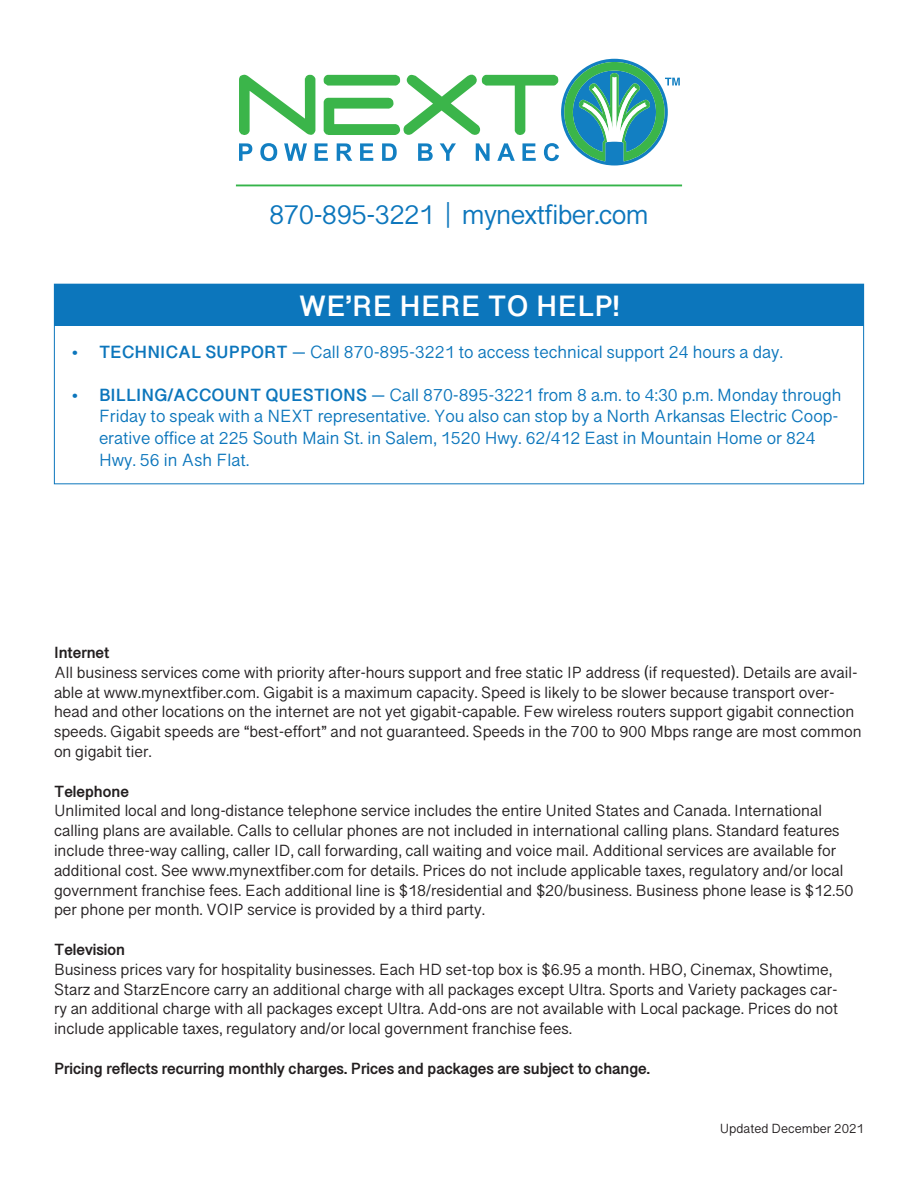
<style>
.page{position:relative;width:918px;height:1188px;background:#fff}
.page>*{position:absolute;margin:0;border:0;box-sizing:border-box;transform-origin:0 0}
.t1{font:700 30px "Gurmukhi Sangam MN";letter-spacing:.01em;color:#fff}
.t2{font:28.2px "Gurmukhi Sangam MN";letter-spacing:-.025em;color:#0c76bc}
.t3{font:18px/21.6px "Gurmukhi Sangam MN";color:#0c76bc}
.t4{font:16.5px/19.8px "Gurmukhi Sangam MN";color:#231f20}
.t5{font:700 16.5px "Gurmukhi Sangam MN";color:#231f20}
.t6{font:13.5px "Gurmukhi Sangam MN";color:#231f20}
.s1{font-weight:700}
</style>
<div class="page">
<svg style="left:236px;top:58px;width:446px;height:129px"></svg>
<svg style="left:239px;top:59px;width:441px;height:107px"></svg>
<hr style="left:236px;top:185px;width:446px;height:1px;background:#35b44a">
<div style="left:54px;top:284px;width:810px;height:42px;background:#0c76bc"></div>
<div style="left:54px;top:284px;width:810px;height:200px;border:1px solid #0c76bc"></div>
<h2 class="t2" style="left:269px;top:197px;width:381px">870-895-3221 | mynextfiber.com</h2>
<h1 class="t1" style="left:299px;top:288px;width:321px">WE’RE HERE TO HELP!</h1>
<p class="t3" style="left:72px;top:341px;width:712px"><span class="s1">• TECHNICAL SUPPORT</span> — Call 870-895-3221 to access technical support 24 hours a day.</p>
<p class="t3" style="left:99px;top:384px;width:744px;text-indent:-27px"><span class="s1">• BILLING/ACCOUNT QUESTIONS</span> — Call 870-895-3221 from 8 a.m. to 4:30 p.m. Monday through Friday to speak with a NEXT representative. You also can stop by a North Arkansas Electric Coop&shy;erative office at 225 South Main St. in Salem, 1520 Hwy. 62/412 East in Mountain Home or 824<br>Hwy. 56 in Ash Flat.</p>
<p class="t5" style="left:54px;top:642px;width:57px">Internet</p>
<p class="t4" style="left:54px;top:662px;width:809px">All business services come with priority after-hours support and free static IP address (if requested). Details are avail&shy;able at www.mynextfiber.com. Gigabit is a maximum capacity. Speed is likely to be slower because transport over&shy;head and other locations on the internet are not yet gigabit-capable. Few wireless routers support gigabit connection speeds. Gigabit speeds are “best-effort” and not guaranteed. Speeds in the 700 to 900 Mbps range are most common on gigabit tier.</p>
<p class="t5" style="left:54px;top:781px;width:76px">Telephone</p>
<p class="t4" style="left:54px;top:801px;width:801px">Unlimited local and long-distance telephone service includes the entire United States and Canada. International calling plans are available. Calls to cellular phones are not included in international calling plans. Standard features include three-way calling, caller ID, call forwarding, call waiting and voice mail. Additional services are available for additional cost. See www.mynextfiber.com for details. Prices do not include applicable taxes, regulatory and/or local government franchise fees. Each additional line is $18/residential and $20/business. Business phone lease is $12.50 per phone per month. VOIP service is provided by a third party.</p>
<p class="t5" style="left:54px;top:939px;width:72px">Television</p>
<p class="t4" style="left:54px;top:959px;width:786px">Business prices vary for hospitality businesses. Each HD set-top box is $6.95 a month. HBO, Cinemax, Showtime, Starz and StarzEncore carry an additional charge with all packages except Ultra. Sports and Variety packages car&shy;ry an additional charge with all packages except Ultra. Add-ons are not available with Local package. Prices do not include applicable taxes, regulatory and/or local government franchise fees.</p>
<p class="t5" style="left:54px;top:1058px;width:597px">Pricing reflects recurring monthly charges. Prices and packages are subject to change.</p>
<p class="t6" style="left:720px;top:1121px;width:146px">Updated December 2021</p>
</div>
